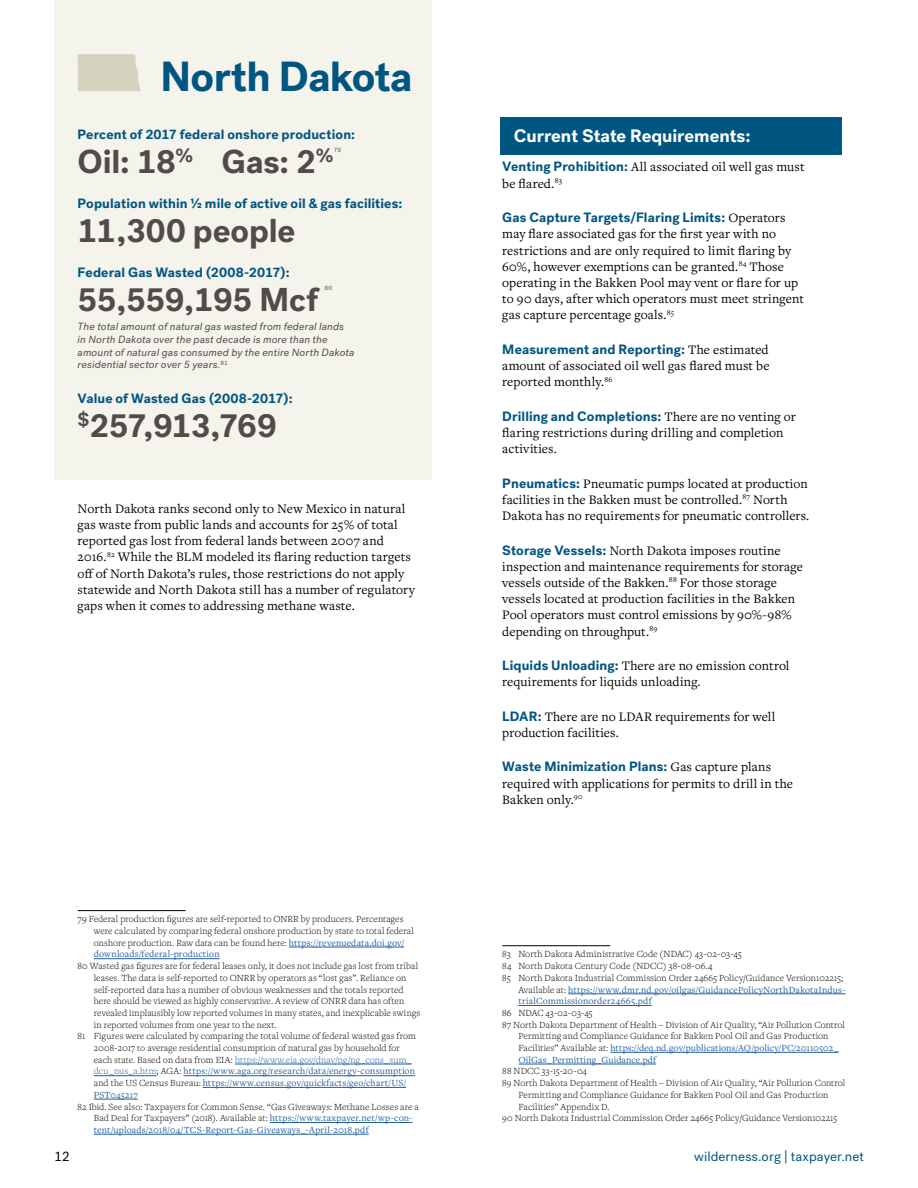
<style>
.page{position:relative;width:918px;height:1188px;background:#fff}
.page>*{position:absolute;margin:0;border:0;box-sizing:border-box;transform-origin:0 0}
.t1{font:700 42px "Post Grotesk";letter-spacing:-.02em;color:#005581}
.t2{font:700 33px "Post Grotesk";letter-spacing:-.005em;color:#524b48}
.t3{font:700 33px "Post Grotesk";letter-spacing:-.03em;color:#524b48}
.t4{font:700 18px "Post Grotesk";letter-spacing:-.005em;color:#fff}
.t5{font:13.5px/16.2px "Freight Text Pro";letter-spacing:.005em;color:#000}
.t6{font:700 13.5px "Post Grotesk";letter-spacing:.01em;color:#005581}
.t7{font:13.5px "Post Grotesk";letter-spacing:.01em;color:#005581}
.t8{font:13.5px "Post Grotesk";color:#000}
.t9{font:italic 10.5px/12.6px "Post Grotesk";letter-spacing:.015em;color:#524b48}
.t10{font:300 9.75px/11.7px "Freight Text Pro";letter-spacing:.01em;color:#000}
.t11{font:9.75px "Freight Text Pro";letter-spacing:.015em;color:#215e9e}
.t12{font:300 9.75px "Freight Text Pro";letter-spacing:.01em;color:#215e9e}
.t13{font:6.15px "Post Grotesk";color:#524b48}
.s1{font-weight:400;color:#215e9e}
.s2{color:#000}
.s3{font-weight:300}
.s4{font-weight:300;color:#000}
.s5{font-family:"Post Grotesk";font-weight:700;color:#005581}
.s6{font-family:"Freight Text Pro";font-weight:400;color:#000}
</style>
<div class="page">
<div style="left:54px;top:0;width:378px;height:479px;background:#f4f3ec"></div>
<div style="left:500px;top:118px;width:342px;height:37px;background:#005581"></div>
<hr style="left:78px;top:910px;width:108px;height:1px;background:#000">
<hr style="left:289px;top:947px;width:115px;height:1px;background:#215e9e">
<hr style="left:94px;top:958px;width:126px;height:1px;background:#215e9e">
<hr style="left:235px;top:1064px;width:177px;height:1px;background:#215e9e">
<hr style="left:94px;top:1075px;width:63px;height:1px;background:#215e9e">
<hr style="left:184px;top:1075px;width:231px;height:1px;background:#215e9e">
<hr style="left:203px;top:1087px;width:203px;height:1px;background:#215e9e">
<hr style="left:94px;top:1099px;width:44px;height:1px;background:#215e9e">
<hr style="left:270px;top:1122px;width:143px;height:1px;background:#215e9e">
<hr style="left:94px;top:1134px;width:275px;height:1px;background:#215e9e">
<hr style="left:502px;top:945px;width:108px;height:1px;background:#000">
<hr style="left:568px;top:994px;width:278px;height:1px;background:#215e9e">
<hr style="left:518px;top:1005px;width:134px;height:1px;background:#215e9e">
<hr style="left:610px;top:1052px;width:229px;height:1px;background:#215e9e">
<hr style="left:518px;top:1064px;width:138px;height:1px;background:#215e9e">
<div style="left:78px;top:54px;width:62px;height:37px;background:#d5d3be"></div>
<h1 class="t1" style="left:161px;top:50px;width:254px">North Dakota</h1>
<h3 class="t6" style="left:78px;top:125px;width:279px">Percent of 2017 federal onshore production:</h3>
<h2 class="t2" style="left:78px;top:141px;width:257px">Oil: 18<sup>%</sup> Gas: 2<sup>%</sup></h2>
<p class="t13" style="left:334px;top:146px;width:9px">79</p>
<h3 class="t6" style="left:78px;top:194px;width:326px">Population within ½ mile of active oil &amp; gas facilities:</h3>
<h2 class="t2" style="left:78px;top:210px;width:219px">11,300 people</h2>
<h3 class="t6" style="left:78px;top:263px;width:214px">Federal Gas Wasted (2008-2017):</h3>
<h2 class="t2" style="left:78px;top:279px;width:242px">55,559,195 Mcf</h2>
<p class="t13" style="left:325px;top:284px;width:9px">80</p>
<p class="t9" style="left:78px;top:321px;width:278px">The total amount of natural gas wasted from federal lands in North Dakota over the past decade is more than the amount of natural gas consumed by the entire North Dakota residential sector over 5 years.<sup>81</sup></p>
<h3 class="t6" style="left:78px;top:390px;width:217px">Value of Wasted Gas (2008-2017):</h3>
<h2 class="t3" style="left:78px;top:405px;width:201px"><sup>$</sup>257,913,769</h2>
<p class="t5" style="left:78px;top:500px;width:339px">North Dakota ranks second only to New Mexico in natural gas waste from public lands and accounts for 25% of total reported gas lost from federal lands between 2007 and 2016.<sup>82</sup> While the BLM modeled its flaring reduction targets off of North Dakota’s rules, those restrictions do not apply statewide and North Dakota still has a number of regulatory gaps when it comes to addressing methane waste.</p>
<p class="t10" style="left:94px;top:913px;width:322px;text-indent:-16px">79 Federal production figures are self-reported to ONRR by producers. Percentages were calculated by comparing federal onshore production by state to total federal onshore production. Raw data can be found here: <span class="s1">https://revenuedata.doi.gov/ downloads/federal-production</span></p>
<p class="t10" style="left:78px;top:960px;width:342px">80 Wasted gas figures are for federal leases only, it does not include gas lost from tribal</p>
<p class="t10" style="left:94px;top:972px;width:314px">leases. The data is self-reported to ONRR by operators as “lost gas”. Reliance on</p>
<p class="t10" style="left:94px;top:983px;width:311px">self-reported data has a number of obvious weaknesses and the totals reported</p>
<p class="t10" style="left:94px;top:995px;width:312px">here should be viewed as highly conservative. A review of ONRR data has often</p>
<p class="t10" style="left:94px;top:1007px;width:328px">revealed implausibly low reported volumes in many states, and inexplicable swings</p>
<p class="t10" style="left:94px;top:1018px;width:185px">in reported volumes from one year to the next.</p>
<p class="t10" style="left:78px;top:1030px;width:340px">81 Figures were calculated by comparing the total volume of federal wasted gas from</p>
<p class="t10" style="left:94px;top:1042px;width:308px">2008-2017 to average residential consumption of natural gas by household for</p>
<p class="t12" style="left:94px;top:1053px;width:319px"><span class="s2">each state. Based on data from EIA:</span> https://www.eia.gov/dnav/ng/ng_cons_sum_</p>
<p class="t11" style="left:94px;top:1065px;width:323px"><span class="s3">dcu_nus_a.htm</span><span class="s4">; AGA:</span> https://www.aga.org/research/data/energy-consumption</p>
<p class="t11" style="left:94px;top:1077px;width:314px"><span class="s4">and the US Census Bureau:</span> https://www.census.gov/quickfacts/geo/chart/US/</p>
<p class="t11" style="left:94px;top:1088px;width:46px">PST045217</p>
<p class="t10" style="left:94px;top:1100px;width:327px;text-indent:-16px">82 Ibid. See also: Taxpayers for Common Sense. “Gas Giveaways: Methane Losses are a<br>Bad Deal for Taxpayers” (2018). Available at: <span class="s1">https://www.taxpayer.net/wp-con&shy;tent/uploads/2018/04/TCS-Report-Gas-Giveaways_-April-2018.pdf</span></p>
<h3 class="t4" style="left:514px;top:124px;width:238px">Current State Requirements:</h3>
<h3 class="t5" style="left:502px;top:159px;width:304px"><span class="s5">Venting Prohibition:</span> All associated oil well gas must be flared.<sup>83</sup></h3>
<h3 class="t6" style="left:502px;top:209px;width:285px">Gas Capture Targets/Flaring Limits: <span class="s6">Operators</span></h3>
<p class="t5" style="left:502px;top:225px;width:303px">may flare associated gas for the first year with no restrictions and are only required to limit flaring by 60%, however exemptions can be granted.<sup>84</sup> Those operating in the Bakken Pool may vent or flare for up to 90 days, after which operators must meet stringent gas capture percentage goals.<sup>85</sup></p>
<h3 class="t6" style="left:502px;top:341px;width:268px">Measurement and Reporting: <span class="s6">The estimated</span></h3>
<h3 class="t5" style="left:502px;top:357px;width:269px">amount of associated oil well gas flared must be reported monthly.<sup>86</sup></h3>
<h3 class="t6" style="left:502px;top:408px;width:295px">Drilling and Completions: <span class="s6">There are no venting or</span></h3>
<h3 class="t5" style="left:502px;top:424px;width:283px">flaring restrictions during drilling and completion activities.</h3>
<h3 class="t5" style="left:502px;top:475px;width:309px"><span class="s5">Pneumatics:</span> Pneumatic pumps located at production facilities in the Bakken must be controlled.<sup>87</sup> North<br>Dakota has no requirements for pneumatic controllers.</h3>
<p class="t5" style="left:502px;top:542px;width:302px"><span class="s5">Storage Vessels:</span> North Dakota imposes routine inspection and maintenance requirements for storage vessels outside of the Bakken.<sup>88</sup> For those storage vessels located at production facilities in the Bakken Pool operators must control emissions by 90%-98% depending on throughput.<sup>89</sup></p>
<h3 class="t5" style="left:502px;top:657px;width:289px"><span class="s5">Liquids Unloading:</span> There are no emission control requirements for liquids unloading.</h3>
<h3 class="t5" style="left:502px;top:708px;width:275px"><span class="s5">LDAR:</span> There are no LDAR requirements for well production facilities.</h3>
<h3 class="t6" style="left:502px;top:758px;width:270px">Waste Minimization Plans: <span class="s6">Gas capture plans</span></h3>
<h3 class="t5" style="left:502px;top:775px;width:292px">required with applications for permits to drill in the<br>Bakken only.<sup>90</sup></h3>
<p class="t10" style="left:502px;top:948px;width:241px">83 North Dakota Administrative Code (NDAC) 43-02-03-45</p>
<p class="t10" style="left:502px;top:960px;width:211px">84 North Dakota Century Code (NDCC) 38-08-06.4</p>
<p class="t10" style="left:502px;top:972px;width:342px">85 North Dakota Industrial Commission Order 24665 Policy/Guidance Version102215;</p>
<p class="t11" style="left:518px;top:983px;width:329px"><span class="s4">Available at:</span> https://www.dmr.nd.gov/oilgas/GuidancePolicyNorthDakotaIndus-</p>
<p class="t11" style="left:518px;top:995px;width:135px">trialCommissionorder24665.pdf</p>
<p class="t10" style="left:502px;top:1007px;width:92px">86 NDAC 43-02-03-45</p>
<p class="t10" style="left:502px;top:1018px;width:344px">87 North Dakota Department of Health – Division of Air Quality, “Air Pollution Control</p>
<p class="t10" style="left:519px;top:1030px;width:311px">Permitting and Compliance Guidance for Bakken Pool Oil and Gas Production</p>
<p class="t11" style="left:519px;top:1041px;width:322px"><span class="s4">Facilities” Available at:</span> https://deq.nd.gov/publications/AQ/policy/PC/20110502_</p>
<p class="t11" style="left:519px;top:1053px;width:139px">OilGas_Permitting_Guidance.pdf</p>
<p class="t10" style="left:502px;top:1065px;width:86px">88 NDCC 33-15-20-04</p>
<p class="t10" style="left:502px;top:1077px;width:345px">89 North Dakota Department of Health – Division of Air Quality, “Air Pollution Control</p>
<p class="t10" style="left:519px;top:1089px;width:311px">Permitting and Compliance Guidance for Bakken Pool Oil and Gas Production</p>
<p class="t10" style="left:519px;top:1100px;width:93px">Facilities” Appendix D.</p>
<p class="t10" style="left:502px;top:1112px;width:336px">90 North Dakota Industrial Commission Order 24665 Policy/Guidance Version102215</p>
<h3 class="t8" style="left:54px;top:1148px;width:17px">12</h3>
<h3 class="t7" style="left:694px;top:1148px;width:171px">wilderness.org | taxpayer.net</h3>
</div>
